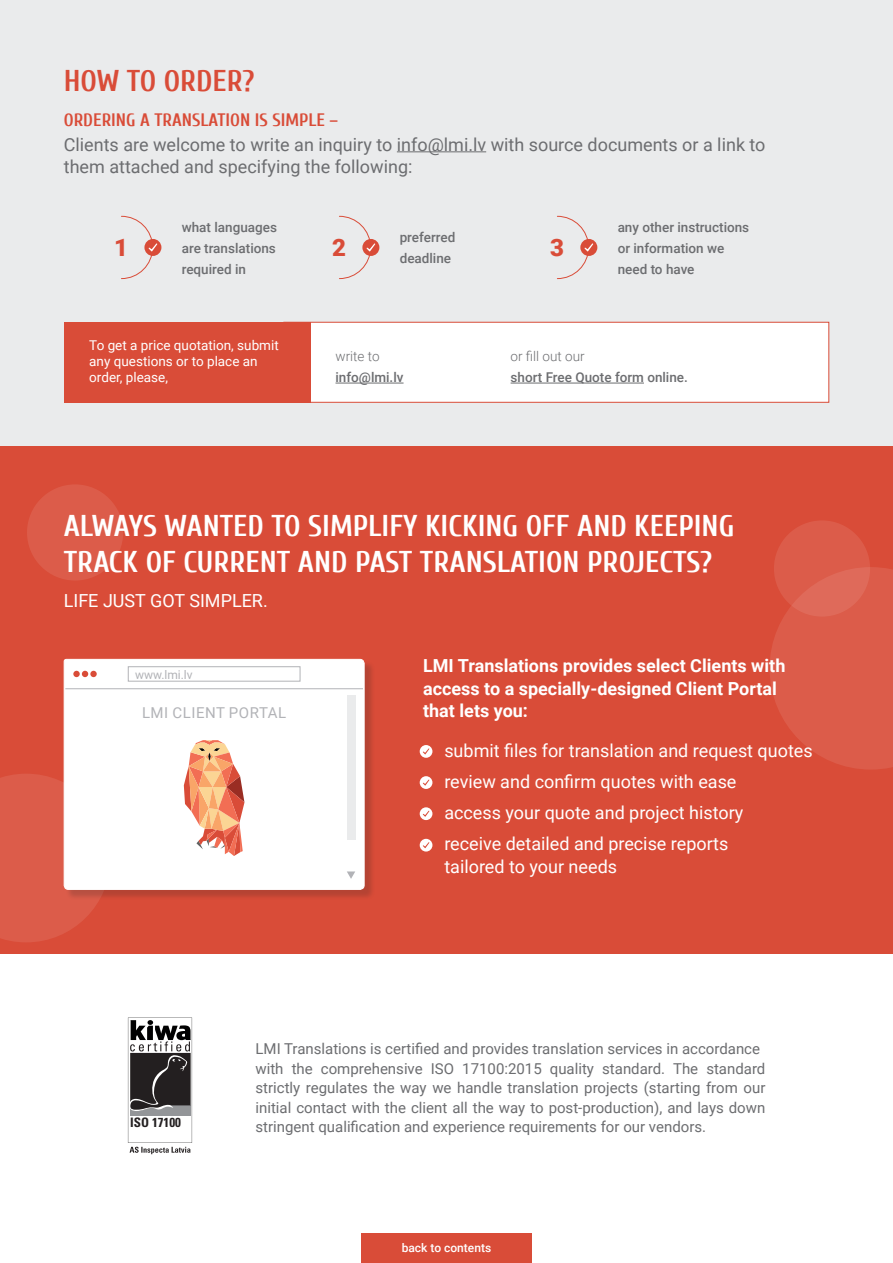
<style>
.page{position:relative;width:893px;height:1263px;background:#fff}
.page>*{position:absolute;margin:0;border:0;box-sizing:border-box;transform-origin:0 0}
.t1{font:700 30px/36px "Cuprum";color:#fff}
.t2{font:700 30px "Cuprum";color:#d94c38}
.t3{font:900 24px "Roboto";color:#d94c38}
.t4{font:18px/22.5px "Roboto";color:#fff}
.t5{font:18px/22.5px "Roboto";color:#6c6d70}
.t6{font:700 18px/22.5px "Roboto";color:#fff}
.t7{font:700 18px "Cuprum";color:#d94c38}
.t8{font:15px/19.5px "Roboto";color:#6c6d70;text-align:justify}
.t9{font:15px "Roboto";letter-spacing:.035em;color:#b2b3b7}
.t10{font:500 13.5px/21px "Roboto";color:#6c6d70}
.t11{font:13.5px/16.2px "Roboto";color:#fff}
.t12{font:700 condensed 13.05px "Univers LT Std";color:#231f20}
.t13{font:500 12px "Roboto";color:#fff}
.t14{font:12px "Roboto";color:#b2b3b7}
.s1{font-weight:300}
</style>
<div class="page">
<div style="left:0;top:445px;width:893px;height:508px;background:#d94c38"></div>
<div style="left:774px;top:520px;width:96px;height:97px;background:#dc5c4a;border-radius:50%"></div>
<svg style="left:0;top:774px;width:99px;height:168px;background:#db5a48"></svg>
<div style="left:27px;top:484px;width:96px;height:97px;background:#dc5c4a;border-radius:50%"></div>
<svg style="left:770px;top:567px;width:123px;height:202px"></svg>
<div style="left:0;top:0;width:893px;height:445px;background:#eaebec"></div>
<div style="left:283px;top:322px;width:546px;height:81px;background:#fff;border:1px solid #d94c38"></div>
<div style="left:64px;top:322px;width:246px;height:81px;background:#d94c38"></div>
<hr style="left:397px;top:151px;width:89px;height:1px;background:#6c6d70">
<div style="left:144px;top:239px;width:17px;height:17px;background:#d94c38;border-radius:50%"></div>
<svg style="left:121px;top:216px;width:36px;height:63px"></svg>
<div style="left:362px;top:239px;width:17px;height:17px;background:#d94c38;border-radius:50%"></div>
<svg style="left:339px;top:216px;width:36px;height:63px"></svg>
<div style="left:580px;top:239px;width:17px;height:17px;background:#d94c38;border-radius:50%"></div>
<svg style="left:557px;top:216px;width:36px;height:63px"></svg>
<hr style="left:335px;top:383px;width:69px;height:1px;background:#6c6d70">
<hr style="left:511px;top:383px;width:133px;height:1px;background:#6c6d70">
<svg style="left:128px;top:1017px;width:64px;height:137px"></svg>
<div style="left:420px;top:839px;width:12px;height:12px;background:#fff;border-radius:50%"></div>
<svg style="left:423px;top:842px;width:6px;height:6px"></svg>
<svg style="left:420px;top:745px;width:12px;height:13px"></svg>
<svg style="left:423px;top:748px;width:6px;height:6px"></svg>
<svg style="left:420px;top:776px;width:12px;height:13px"></svg>
<svg style="left:423px;top:779px;width:6px;height:6px"></svg>
<div style="left:420px;top:807px;width:12px;height:13px;background:#fff;border-radius:50%"></div>
<svg style="left:423px;top:811px;width:6px;height:6px"></svg>
<div style="left:65px;top:660px;width:310px;height:240px;background:#231f20;opacity:.2"></div>
<div style="left:63px;top:659px;width:302px;height:231px;background:#fff"></div>
<svg style="left:184px;top:740px;width:60px;height:116px;background:#f1af91"></svg>
<div style="left:73px;top:671px;width:7px;height:6px;background:#d94c38;border-radius:50%"></div>
<svg style="left:82px;top:671px;width:6px;height:6px"></svg>
<div style="left:90px;top:671px;width:7px;height:6px;background:#d94c38;border-radius:50%"></div>
<hr style="left:65px;top:688px;width:298px;height:1px;background:#b2b3b7">
<div style="left:128px;top:666px;width:172px;height:15px;border:1px solid #b2b3b7"></div>
<div style="left:347px;top:695px;width:8px;height:144px;background:#eaebec"></div>
<svg style="left:347px;top:871px;width:8px;height:8px"></svg>
<div style="left:361px;top:1233px;width:170px;height:30px;background:#d94c38"></div>
<p class="t2" style="left:64px;top:64px;width:192px">HOW TO ORDER?</p>
<p class="t7" style="left:64px;top:110px;width:276px">ORDERING A TRANSLATION IS SIMPLE –</p>
<p class="t5" style="left:64px;top:132px;width:703px">Clients are welcome to write an inquiry to info@lmi.lv with source documents or a link to them attached and specifying the following:</p>
<p class="t3" style="left:114px;top:231px;width:15px">1</p>
<p class="t10" style="left:182px;top:216px;width:97px">what languages</p>
<p class="t10" style="left:182px;top:237px;width:96px">are translations</p>
<p class="t10" style="left:182px;top:258px;width:66px">required in</p>
<p class="t3" style="left:332px;top:231px;width:15px">2</p>
<p class="t10" style="left:400px;top:226px;width:57px">preferred</p>
<p class="t10" style="left:400px;top:247px;width:53px">deadline</p>
<p class="t3" style="left:550px;top:231px;width:15px">3</p>
<p class="t10" style="left:618px;top:216px;width:133px">any other instructions</p>
<p class="t10" style="left:618px;top:237px;width:108px">or information we</p>
<p class="t10" style="left:618px;top:258px;width:78px">need to have</p>
<p class="t11" style="left:89px;top:336px;width:191px">To get a price quotation, submit any questions or to place an order, please,</p>
<p class="t10" style="left:335px;top:345px;width:70px"><span class="s1">write to </span>info@lmi.lv</p>
<p class="t10" style="left:511px;top:345px;width:179px"><span class="s1">or fill out our<br></span>short Free Quote form online.</p>
<p class="t1" style="left:64px;top:508px;width:672px">ALWAYS WANTED TO SIMPLIFY KICKING OFF AND KEEPING<br>TRACK OF CURRENT AND PAST TRANSLATION PROJECTS?</p>
<p class="t4" style="left:64px;top:589px;width:205px">LIFE JUST GOT SIMPLER.</p>
<p class="t14" style="left:135px;top:666px;width:59px">www.lmi.lv</p>
<p class="t9" style="left:142px;top:702px;width:146px">LMI CLIENT PORTAL</p>
<p class="t6" style="left:423px;top:654px;width:364px">LMI Translations provides select Clients with access to a specially-designed Client Portal that lets you:</p>
<p class="t4" style="left:444px;top:739px;width:370px">submit files for translation and request quotes</p>
<p class="t4" style="left:444px;top:770px;width:294px">review and confirm quotes with ease</p>
<p class="t4" style="left:444px;top:801px;width:301px">access your quote and project history</p>
<p class="t4" style="left:444px;top:832px;width:286px">receive detailed and precise reports tailored to your needs</p>
<p class="t12" style="left:130px;top:1114px;width:52px">ISO 17100</p>
<p class="t8" style="left:255px;top:1038px;width:506px">LMI Translations is certified and provides translation services in accordance</p>
<p class="t8" style="left:255px;top:1058px;width:511px">with the comprehensive ISO 17100:2015 quality standard. The standard strictly regulates the way we handle translation projects (starting from our initial contact with the client all the way to post-production), and lays down stringent qualification and experience requirements for our vendors.</p>
<p class="t13" style="left:402px;top:1239px;width:91px">back to contents</p>
</div>
